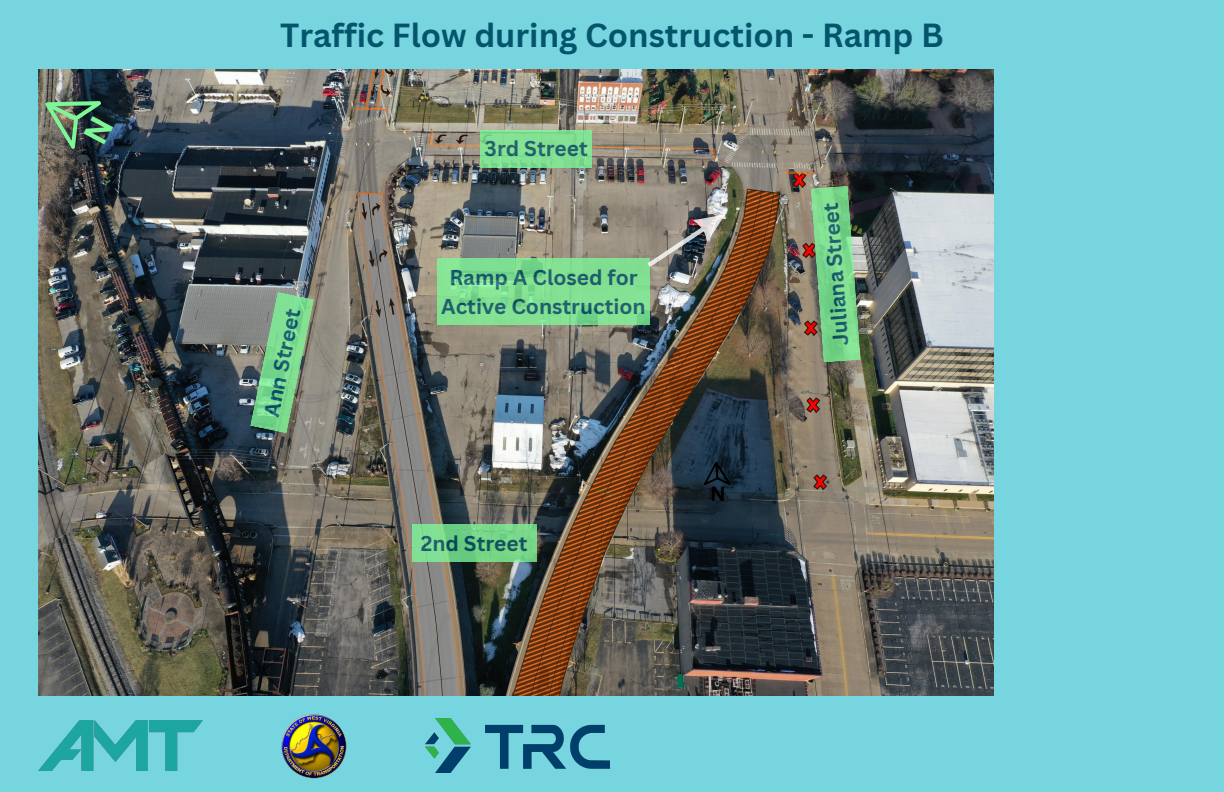
<style>
.page{position:relative;width:1224px;height:792px;background:#77d5df}
.page>*{position:absolute;margin:0;border:0;box-sizing:border-box;transform-origin:0 0}
.t1{font:700 32.5px "Canva Sans";color:#04556b}
.t2{font:700 20.9px/28.9px "Canva Sans";color:#04556b;text-align:center}
.t3{font:700 20px "Canva Sans";color:#000}
</style>
<div class="page">
<img style="left:38px;top:721px;width:164px;height:50px">
<img style="left:281px;top:714px;width:66px;height:65px">
<img style="left:426px;top:719px;width:183px;height:54px">
<img style="left:38px;top:69px;width:955px;height:627px">
<svg style="left:250px;top:292px;width:64px;height:141px;background:#7bb185"></svg>
<svg style="left:811px;top:186px;width:50px;height:177px;background:#77ba7f"></svg>
<svg style="left:437px;top:259px;width:213px;height:66px;background:#80df91"></svg>
<img style="left:641px;top:204px;width:91px;height:72px">
<svg style="left:480px;top:130px;width:112px;height:38px;background:#81df91"></svg>
<svg style="left:412px;top:524px;width:124px;height:38px;background:#76d689"></svg>
<svg style="left:703px;top:461px;width:34px;height:35px"></svg>
<img style="left:44px;top:78px;width:70px;height:72px">
<p class="t1" style="left:280px;top:12px;width:665px">Traffic Flow during Construction - Ramp B</p>
<p class="t2" style="left:256px;top:413px;width:111px;rotate:-78deg">Ann Street</p>
<p class="t2" style="left:485px;top:134px;width:105px">3rd Street</p>
<p class="t2" style="left:441px;top:262px;width:206px">Ramp A Closed for<br>Active Construction</p>
<p class="t2" style="left:421px;top:528px;width:108px">2nd Street</p>
<p class="t3" style="left:710px;top:480px;width:17px">N</p>
<p class="t2" style="left:826px;top:346px;width:144px;rotate:-94deg">Juliana Street</p>
</div>
